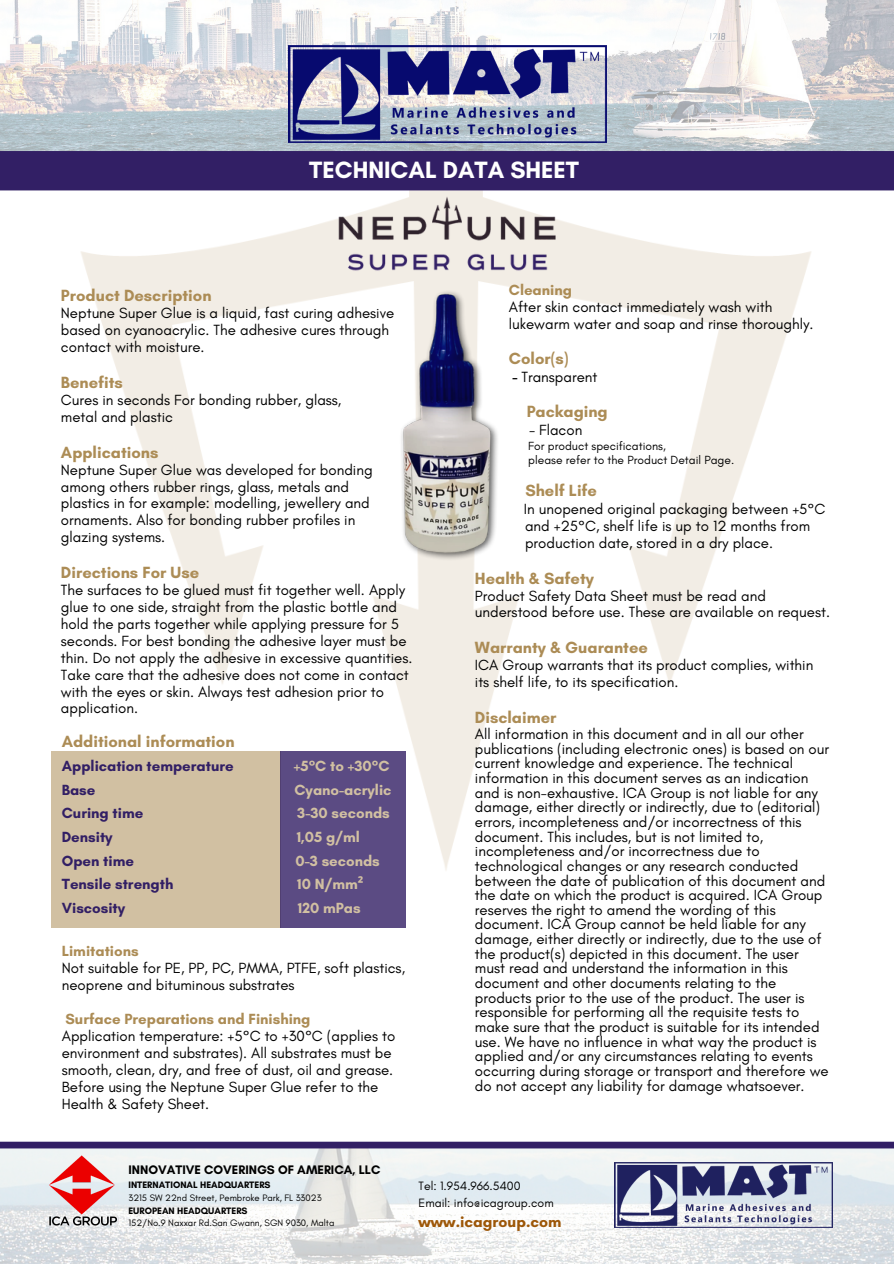
<style>
.page{position:relative;width:894px;height:1264px;background:#fff}
.page>*{position:absolute;margin:0;border:0;box-sizing:border-box;transform-origin:0 0}
.t1{font:700 24px "Glacial Indifference";color:#fff}
.t2{font:700 16.5px "Glacial Indifference";color:#ac8c55}
.t3{font:700 15.75px "Glacial Indifference";color:#9d5708}
.t4{font:15px/14.7px "Glacial Indifference";color:#000}
.t5{font:700 15px "Glacial Indifference";color:#321f65}
.t6{font:700 15px "Glacial Indifference";color:#d1c0a2}
.t7{font:700 15px "Glacial Indifference";color:#ac8c55}
.t8{font:700 12.6px "Glacial Indifference";color:#000}
.t9{font:12.3px "Glacial Indifference";color:#000}
.t10{font:12px "Glacial Indifference";color:#000}
.t11{font:9.45px "Glacial Indifference";color:#000}
.t12{font:700 9.45px "Glacial Indifference";color:#000}
.s1{font-family:"Noto Sans"}
.s2{font-weight:700}
</style>
<div class="page">
<img style="left:61px;top:190px;width:770px;height:680px">
<img style="left:0;top:0;width:893px;height:151px">
<img style="left:331px;top:190px;width:231px;height:93px">
<div style="left:0;top:151px;width:893px;height:39px;background:#321f65"></div>
<img style="left:288px;top:45px;width:318px;height:97px">
<img style="left:394px;top:282px;width:106px;height:282px">
<img style="left:0;top:1148px;width:893px;height:115px">
<img style="left:614px;top:1162px;width:218px;height:65px">
<img style="left:45px;top:1148px;width:74px;height:82px">
<div style="left:51px;top:751px;width:230px;height:177px;background:#d1c0a2"></div>
<div style="left:281px;top:751px;width:125px;height:177px;background:#5b4b83"></div>
<div style="left:0;top:1141px;width:893px;height:7px;background:#321f65"></div>
<p class="t1" style="left:309px;top:155px;width:271px">TECHNICAL DATA SHEET</p>
<p class="t2" style="left:61px;top:285px;width:152px">Product Description</p>
<p class="t4" style="left:61px;top:304px;width:335px;line-height:17px">Neptune Super Glue is a liquid, fast curing adhesive based on cyanoacrylic. The adhesive cures through contact with moisture.</p>
<p class="t2" style="left:61px;top:372px;width:63px">Benefits</p>
<p class="t4" style="left:61px;top:392px;width:282px">Cures in seconds For bonding rubber, glass,</p>
<p class="t4" style="left:61px;top:409px;width:113px">metal and plastic</p>
<p class="t2" style="left:61px;top:442px;width:99px">Applications</p>
<p class="t4" style="left:61px;top:461px;width:313px;line-height:17px">Neptune Super Glue was developed for bonding among others rubber rings, glass, metals and</p>
<p class="t4" style="left:61px;top:494px;width:310px;line-height:17px">plastics in for example: modelling, jewellery and ornaments. Also for bonding rubber profiles in</p>
<p class="t4" style="left:61px;top:529px;width:106px">glazing systems.</p>
<p class="t2" style="left:61px;top:562px;width:140px">Directions For Use</p>
<p class="t4" style="left:61px;top:581px;width:353px;line-height:17px">The surfaces to be glued must fit together well. Apply glue to one side, straight from the plastic bottle and hold the parts together while applying pressure for 5 seconds. For best bonding the adhesive layer must be thin. Do not apply the adhesive in excessive quantities.<br>Take care that the adhesive does not come in contact with the eyes or skin. Always test adhesion prior to application.</p>
<p class="t2" style="left:62px;top:731px;width:174px">Additional information</p>
<p class="t5" style="left:62px;top:756px;width:173px">Application temperature</p>
<p class="t6" style="left:294px;top:756px;width:97px">+5°C to +30°C</p>
<p class="t5" style="left:62px;top:780px;width:35px">Base</p>
<p class="t6" style="left:294px;top:780px;width:98px">Cyano-acrylic</p>
<p class="t5" style="left:62px;top:804px;width:83px">Curing time</p>
<p class="t6" style="left:297px;top:804px;width:94px">3-30 seconds</p>
<p class="t5" style="left:62px;top:827px;width:52px">Density</p>
<p class="t6" style="left:296px;top:827px;width:65px">1,05 g/ml</p>
<p class="t5" style="left:62px;top:851px;width:74px">Open time</p>
<p class="t6" style="left:295px;top:851px;width:86px">0-3 seconds</p>
<p class="t5" style="left:62px;top:875px;width:113px">Tensile strength</p>
<p class="t6" style="left:297px;top:875px;width:68px">10 N/mm<span class="s1">²</span></p>
<p class="t5" style="left:62px;top:898px;width:65px">Viscosity</p>
<p class="t6" style="left:298px;top:898px;width:64px">120 mPas</p>
<p class="t7" style="left:62px;top:941px;width:78px">Limitations</p>
<p class="t4" style="left:62px;top:959px;width:345px;line-height:17px">Not suitable for PE, PP, PC, PMMA, PTFE, soft plastics, neoprene and bituminous substrates</p>
<p class="t7" style="left:65px;top:1009px;width:246px">Surface Preparations and Finishing</p>
<p class="t4" style="left:62px;top:1027px;width:335px;line-height:17px">Application temperature: +5°C to +30°C (applies to environment and substrates). All substrates must be smooth, clean, dry, and free of dust, oil and grease.<br>Before using the Neptune Super Glue refer to the Health &amp; Safety Sheet.</p>
<p class="t7" style="left:508px;top:281px;width:65px">Cleaning</p>
<p class="t4" style="left:508px;top:300px;width:265px">After skin contact immediately wash with</p>
<p class="t4" style="left:508px;top:317px;width:306px">lukewarm water and soap and rinse thoroughly.</p>
<p class="t2" style="left:508px;top:349px;width:61px">Color(s)</p>
<p class="t4" style="left:512px;top:370px;width:86px"><span class="s2">-</span> Transparent</p>
<p class="t2" style="left:526px;top:402px;width:83px">Packaging</p>
<p class="t4" style="left:529px;top:423px;width:55px">- Flacon</p>
<p class="t10" style="left:528px;top:439px;width:139px">For product specifications,</p>
<p class="t10" style="left:528px;top:453px;width:207px">please refer to the Product Detail Page.</p>
<p class="t2" style="left:525px;top:480px;width:73px">Shelf Life</p>
<p class="t4" style="left:523px;top:501px;width:303px">In unopened original packaging between +5°C</p>
<p class="t4" style="left:525px;top:518px;width:286px">and +25°C, shelf life is up to 12 months from</p>
<p class="t4" style="left:525px;top:535px;width:249px">production date, stored in a dry place.</p>
<p class="t2" style="left:475px;top:568px;width:120px">Health &amp; Safety</p>
<p class="t4" style="left:475px;top:586px;width:356px;line-height:17px">Product Safety Data Sheet must be read and understood before use. These are available on request.</p>
<p class="t2" style="left:475px;top:637px;width:174px">Warranty &amp; Guarantee</p>
<p class="t4" style="left:475px;top:656px;width:340px;line-height:17px">ICA Group warrants that its product complies, within its shelf life, to its specification.</p>
<p class="t2" style="left:475px;top:707px;width:83px">Disclaimer</p>
<p class="t4" style="left:475px;top:726px;width:355px">All information in this document and in all our other publications (including electronic ones) is based on our current knowledge and experience. The technical information in this document serves as an indication and is non-exhaustive. ICA Group is not liable for any damage, either directly or indirectly, due to (editorial) errors, incompleteness and/or incorrectness of this document. This includes, but is not limited to, incompleteness and/or incorrectness due to technological changes or any research conducted between the date of publication of this document and the date on which the product is acquired. ICA Group reserves the right to amend the wording of this document. ICA Group cannot be held liable for any damage, either directly or indirectly, due to the use of the product(s) depicted in this document. The user must read and understand the information in this document and other documents relating to the products prior to the use of the product. The user is responsible for performing all the requisite tests to make sure that the product is suitable for its intended use. We have no influence in what way the product is applied and/or any circumstances relating to events occurring during storage or transport and therefore we do not accept any liability for damage whatsoever.</p>
<p class="t8" style="left:128px;top:1162px;width:253px">INNOVATIVE COVERINGS OF AMERICA, LLC</p>
<p class="t12" style="left:128px;top:1179px;width:144px">INTERNATIONAL HEADQUARTERS</p>
<p class="t11" style="left:128px;top:1191px;width:195px">3215 SW 22nd Street, Pembroke Park, FL 33023</p>
<p class="t12" style="left:128px;top:1204px;width:121px">EUROPEAN HEADQUARTERS</p>
<p class="t11" style="left:128px;top:1217px;width:207px">152/No.9 Naxxar Rd.San Gwann, SGN 9030, Malta</p>
<p class="t9" style="left:418px;top:1178px;width:104px">Tel: 1.954.966.5400</p>
<p class="t9" style="left:418px;top:1195px;width:137px">Email: info@icagroup.com</p>
<p class="t3" style="left:418px;top:1212px;width:144px">www.icagroup.com</p>
</div>
